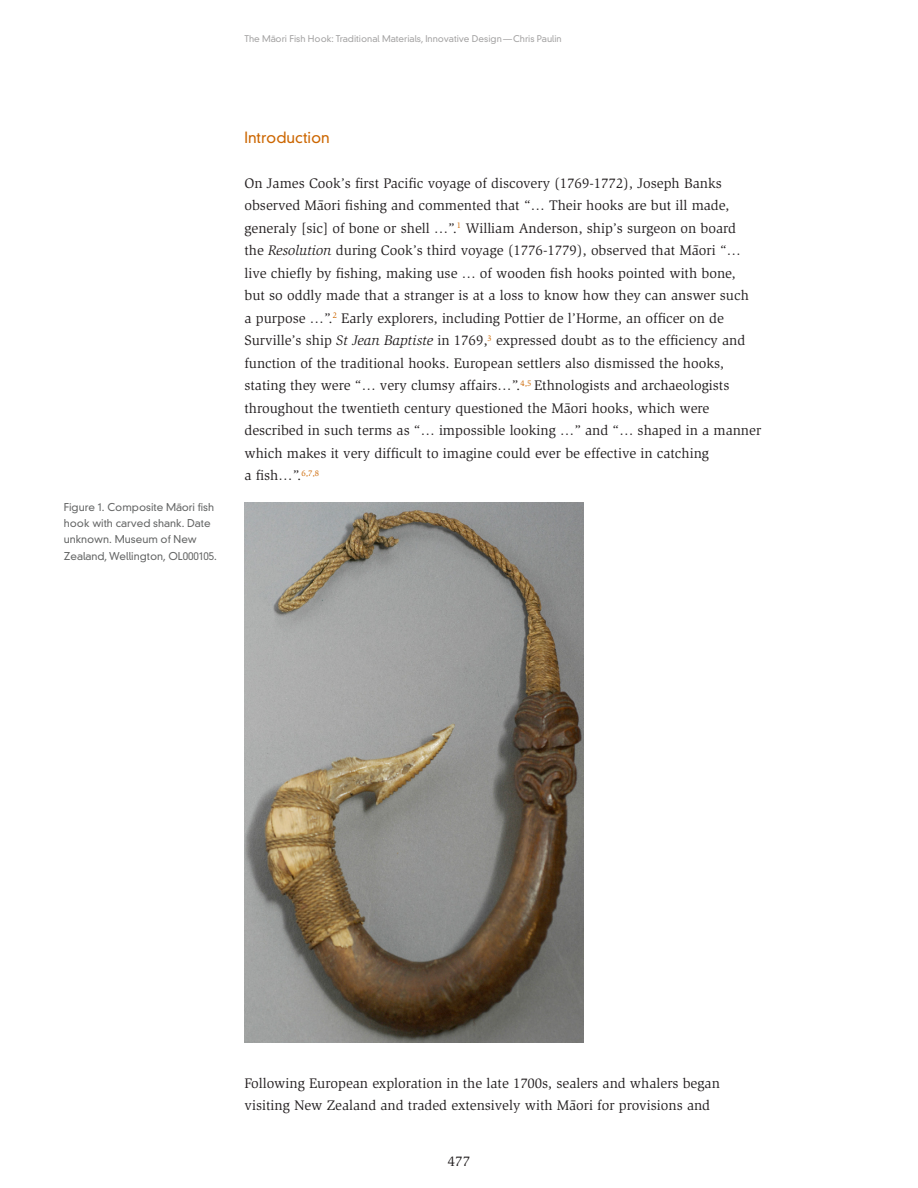
<style>
.page{position:relative;width:918px;height:1188px;background:#fff}
.page>*{position:absolute;margin:0;border:0;box-sizing:border-box;transform-origin:0 0}
.t1{font:300 15px "DIN Neuzeit Grotesk";color:#c60}
.BodyCopy{font:14.25px/22.5px "Slimbach";color:#231f20}
.Bibliography_copy{font:14.25px "Slimbach";color:#231f20}
.Figures{font:300 10.5px/16.2px "DIN Neuzeit Grotesk";color:#656666}
.UpperNavi{font:300 9px "DIN Neuzeit Grotesk";color:#a4a3a3}
.s1{font-style:italic}
</style>
<div class="page">
<img style="left:244px;top:503px;width:339px;height:539px">
<p class="UpperNavi" style="left:244px;top:33px;width:319px">The Ma¯ori Fish Hook: Traditional Materials, Innovative Design—Chris Paulin</p>
<p class="Figures" style="left:64px;top:499px;width:155px">Figure 1. Composite Ma¯ori fish hook with carved shank. Date unknown. Museum of New<br>Zealand, Wellington, OL000105.</p>
<h2 class="t1" style="left:244px;top:128px;width:87px">Introduction</h2>
<p class="BodyCopy" style="left:244px;top:172px;width:518px">On James Cook’s first Pacific voyage of discovery (1769-1772), Joseph Banks observed Ma¯ori fishing and commented that “… Their hooks are but ill made, generaly [sic] of bone or shell …”.<sup>1</sup> William Anderson, ship’s surgeon on board<br>the <span class="s1">Resolution</span> during Cook’s third voyage (1776-1779), observed that Ma¯ori “… live chiefly by fishing, making use … of wooden fish hooks pointed with bone,<br>but so oddly made that a stranger is at a loss to know how they can answer such<br>a purpose …”.<sup>2</sup> Early explorers, including Pottier de l’Horme, an officer on de Surville’s ship <span class="s1">St Jean Baptiste</span> in 1769,<sup>3</sup> expressed doubt as to the efficiency and function of the traditional hooks. European settlers also dismissed the hooks, stating they were “… very clumsy affairs…”.<sup>4,5</sup> Ethnologists and archaeologists throughout the twentieth century questioned the Ma¯ori hooks, which were described in such terms as “… impossible looking …” and “… shaped in a manner which makes it very difficult to imagine could ever be effective in catching<br>a fish…”.<sup>6,7,8</sup></p>
<p class="BodyCopy" style="left:244px;top:1072px;width:477px">Following European exploration in the late 1700s, sealers and whalers began visiting New Zealand and traded extensively with Ma¯ori for provisions and</p>
<p class="Bibliography_copy" style="left:448px;top:1153px;width:24px">477</p>
</div>
